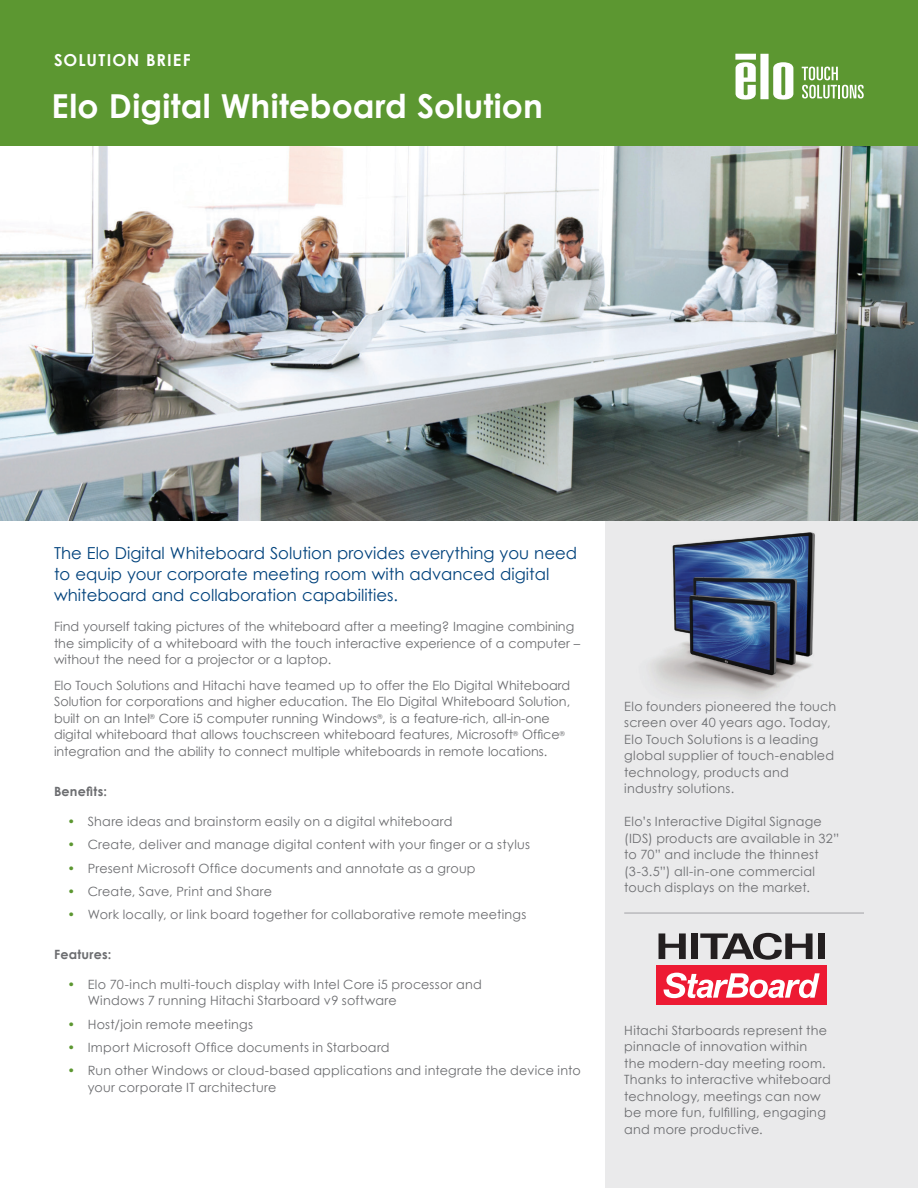
<style>
.page{position:relative;width:918px;height:1188px;background:#fff}
.page>*{position:absolute;margin:0;border:0;box-sizing:border-box;transform-origin:0 0}
.Document_title_large{font:700 33px "Century Gothic";letter-spacing:.005em;color:#fff}
.Section_Intro{font:16.5px/21px "Century Gothic";color:#01427c}
.Document_title_small{font:700 16.5px "Century Gothic";letter-spacing:.06em;color:#fff}
.Body_copy{font:12.75px/16.5px "Century Gothic";color:#6c6d70}
.Body_Copy{font:12.75px/16.5px "Century Gothic";letter-spacing:.02em;color:#6c6d70}
.Body_copy-2{font:12.75px/16.5px "Century Gothic";letter-spacing:.02em;color:#6c6d70}
.Body_Copy-2{font:700 12.75px "Century Gothic";letter-spacing:.02em;color:#6c6d70}
.s1{color:#5c9731}
</style>
<div class="page">
<div style="left:606px;top:431px;width:312px;height:757px;background:#eaeaeb"></div>
<img style="left:0;top:145px;width:918px;height:375px">
<div style="left:0;top:0;width:918px;height:145px;background:#5c9731"></div>
<svg style="left:736px;top:54px;width:57px;height:46px"></svg>
<div style="left:735px;top:54px;width:21px;height:6px;background:#fff"></div>
<svg style="left:802px;top:67px;width:62px;height:31px"></svg>
<img style="left:600px;top:517px;width:217px;height:193px">
<hr style="left:624px;top:913px;width:240px;height:1px;background:#a1a1a5">
<div style="left:818px;top:933px;width:7px;height:26px;background:#231f20"></div>
<svg style="left:659px;top:933px;width:27px;height:26px"></svg>
<div style="left:691px;top:933px;width:7px;height:26px;background:#231f20"></div>
<svg style="left:700px;top:933px;width:113px;height:27px"></svg>
<div style="left:656px;top:966px;width:171px;height:39px;background:#ed1a33"></div>
<svg style="left:664px;top:973px;width:156px;height:25px"></svg>
<p class="Document_title_small" style="left:54px;top:50px;width:138px">SOLUTION BRIEF</p>
<p class="Document_title_large" style="left:51px;top:85px;width:493px">Elo Digital Whiteboard Solution</p>
<p class="Section_Intro" style="left:54px;top:543px;width:525px">The Elo Digital Whiteboard Solution provides everything you need to equip your corporate meeting room with advanced digital whiteboard and collaboration capabilities.</p>
<p class="Body_copy" style="left:54px;top:618px;width:528px">Find yourself taking pictures of the whiteboard after a meeting? Imagine combining the simplicity of a whiteboard with the touch interactive experience of a computer – without the need for a projector or a laptop.</p>
<p class="Body_copy" style="left:54px;top:677px;width:518px">Elo Touch Solutions and Hitachi have teamed up to offer the Elo Digital Whiteboard Solution for corporations and higher education. The Elo Digital Whiteboard Solution, built on an Intel<sup>®</sup> Core i5 computer running Windows<sup>®</sup>, is a feature-rich, all-in-one digital whiteboard that allows touchscreen whiteboard features, Microsoft<sup>®</sup> Office<sup>® </sup>integration and the ability to connect multiple whiteboards in remote locations.</p>
<p class="Body_Copy-2" style="left:54px;top:784px;width:54px">Benefits:</p>
<p class="Body_copy-2" style="left:68px;top:813px;width:386px"><span class="s1">•</span> Share ideas and brainstorm easily on a digital whiteboard</p>
<p class="Body_copy-2" style="left:68px;top:836px;width:464px"><span class="s1">•</span> Create, deliver and manage digital content with your finger or a stylus</p>
<p class="Body_copy" style="left:68px;top:860px;width:410px"><span class="s1">•</span> Present Microsoft Office documents and annotate as a group</p>
<p class="Body_copy" style="left:68px;top:883px;width:206px"><span class="s1">•</span> Create, Save, Print and Share</p>
<p class="Body_copy-2" style="left:68px;top:906px;width:460px"><span class="s1">•</span> Work locally, or link board together for collaborative remote meetings</p>
<p class="Body_Copy-2" style="left:54px;top:946px;width:59px">Features:</p>
<p class="Body_copy-2" style="left:88px;top:976px;width:396px;text-indent:-20px"><span class="s1">•</span> Elo 70-inch multi-touch display with Intel Core i5 processor and<br>Windows 7 running Hitachi Starboard v9 software</p>
<p class="Body_copy-2" style="left:68px;top:1016px;width:187px"><span class="s1">•</span> Host/join remote meetings</p>
<p class="Body_copy-2" style="left:68px;top:1039px;width:324px"><span class="s1">•</span> Import Microsoft Office documents in Starboard</p>
<p class="Body_copy-2" style="left:88px;top:1062px;width:495px;text-indent:-20px"><span class="s1">•</span> Run other Windows or cloud-based applications and integrate the device into your corporate IT architecture</p>
<p class="Body_Copy" style="left:624px;top:698px;width:214px">Elo founders pioneered the touch screen over 40 years ago. Today,<br>Elo Touch Solutions is a leading global supplier of touch-enabled technology, products and industry solutions.</p>
<p class="Body_Copy" style="left:624px;top:813px;width:217px">Elo’s Interactive Digital Signage (IDS) products are available in 32” to 70” and include the thinnest (3-3.5”) all-in-one commercial touch displays on the market.</p>
<p class="Body_Copy" style="left:624px;top:1022px;width:208px">Hitachi Starboards represent the pinnacle of innovation within the modern-day meeting room.<br>Thanks to interactive whiteboard technology, meetings can now be more fun, fulfilling, engaging and more productive.</p>
</div>
